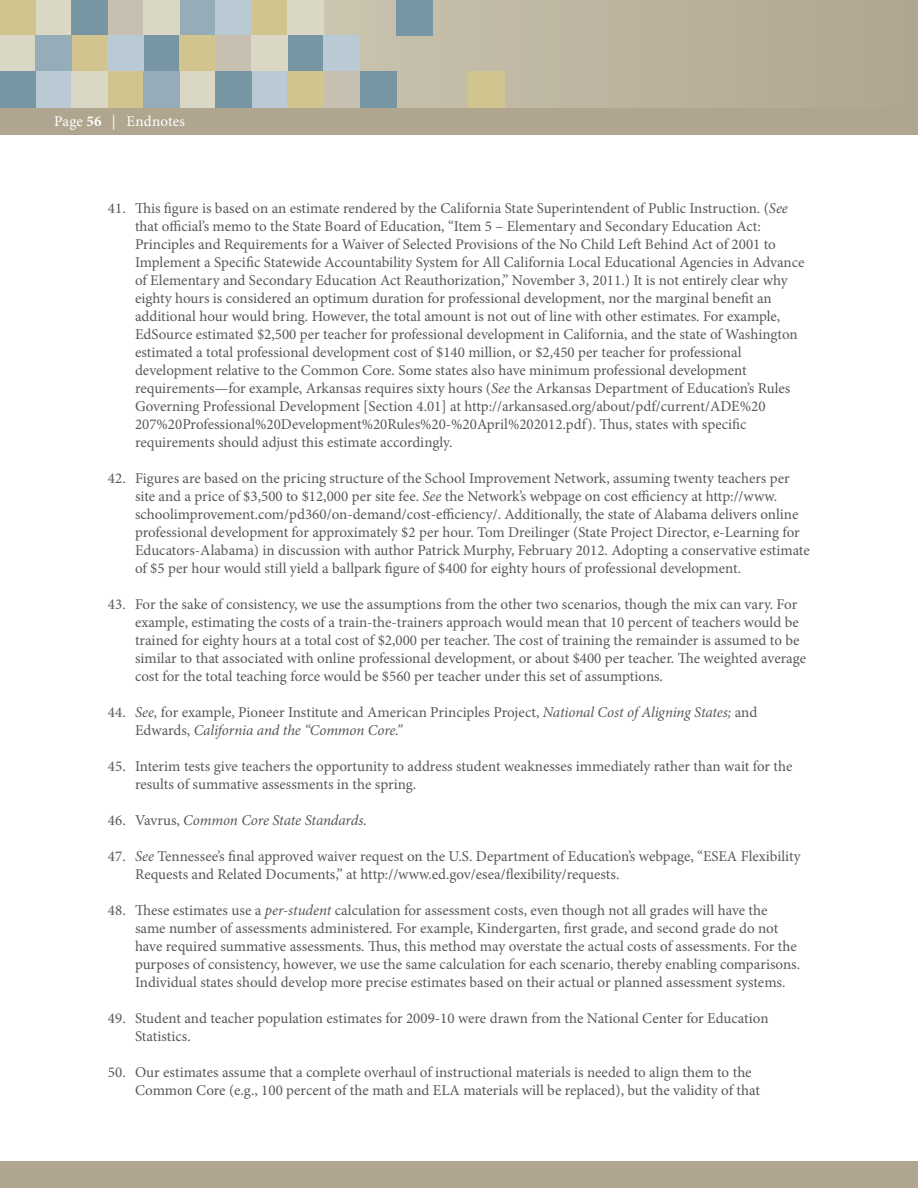
<style>
.page{position:relative;width:918px;height:1188px;background:#fff}
.page>*{position:absolute;margin:0;border:0;box-sizing:border-box;transform-origin:0 0}
.t1{font:15px/18px "Minion Pro";color:#57585a}
.t2{font:italic 15px "Minion Pro";letter-spacing:-.01em;color:#57585a}
.t3{font:15px "Minion Pro";letter-spacing:.01em;color:#fff}
.s1{font-weight:700}
.s2{font-style:italic}
.s3{font-style:normal}
</style>
<div class="page">
<div style="left:0;top:1161px;width:918px;height:27px;background:#b0a690"></div>
<svg style="left:324px;top:0;width:594px;height:108px;background:#bab29d"></svg>
<div style="left:108px;top:0;width:36px;height:36px;background:#c7c0b0"></div>
<div style="left:180px;top:0;width:36px;height:36px;background:#95adb9"></div>
<div style="left:36px;top:0;width:36px;height:36px;background:#dad8c5"></div>
<div style="left:252px;top:0;width:36px;height:36px;background:#d2c48e"></div>
<div style="left:288px;top:0;width:36px;height:36px;background:#dad8c5"></div>
<div style="left:144px;top:0;width:36px;height:36px;background:#dad8c5"></div>
<div style="left:0;top:0;width:36px;height:36px;background:#d2c48e"></div>
<div style="left:216px;top:0;width:36px;height:36px;background:#bacad4"></div>
<div style="left:72px;top:0;width:36px;height:36px;background:#7895a3"></div>
<div style="left:396px;top:0;width:36px;height:36px;background:#7895a3"></div>
<div style="left:216px;top:36px;width:36px;height:36px;background:#c7c0b0"></div>
<div style="left:72px;top:36px;width:36px;height:36px;background:#d2c48e"></div>
<div style="left:144px;top:36px;width:36px;height:36px;background:#7895a3"></div>
<div style="left:288px;top:36px;width:36px;height:36px;background:#7895a3"></div>
<div style="left:324px;top:36px;width:36px;height:36px;background:#bacad4"></div>
<div style="left:108px;top:36px;width:36px;height:36px;background:#bacad4"></div>
<div style="left:0;top:36px;width:36px;height:36px;background:#dad8c5"></div>
<div style="left:252px;top:36px;width:36px;height:36px;background:#dad8c5"></div>
<div style="left:36px;top:36px;width:36px;height:36px;background:#95adb9"></div>
<div style="left:180px;top:36px;width:36px;height:36px;background:#d2c48e"></div>
<div style="left:180px;top:72px;width:36px;height:36px;background:#dad8c5"></div>
<div style="left:324px;top:72px;width:36px;height:36px;background:#c7c0b0"></div>
<div style="left:36px;top:72px;width:36px;height:36px;background:#bacad4"></div>
<div style="left:252px;top:72px;width:36px;height:36px;background:#bacad4"></div>
<div style="left:108px;top:72px;width:36px;height:36px;background:#d2c48e"></div>
<div style="left:288px;top:72px;width:36px;height:36px;background:#d2c48e"></div>
<div style="left:144px;top:72px;width:36px;height:36px;background:#95adb9"></div>
<div style="left:0;top:72px;width:36px;height:36px;background:#7895a3"></div>
<div style="left:216px;top:72px;width:36px;height:36px;background:#7895a3"></div>
<div style="left:72px;top:72px;width:36px;height:36px;background:#dad8c5"></div>
<div style="left:360px;top:72px;width:36px;height:36px;background:#7895a3"></div>
<div style="left:468px;top:72px;width:36px;height:36px;background:#d2c48e"></div>
<div style="left:0;top:108px;width:918px;height:27px;background:#b0a690"></div>
<p class="t3" style="left:54px;top:112px;width:133px">Page <span class="s1">56</span> | Endnotes</p>
<p class="t1" style="left:135px;top:200px;width:671px;text-indent:-27px">41. This figure is based on an estimate rendered by the California State Superintendent of Public Instruction. (<span class="s2">See </span>that official’s memo to the State Board of Education, “Item 5 – Elementary and Secondary Education Act:<br>Principles and Requirements for a Waiver of Selected Provisions of the No Child Left Behind Act of 2001 to Implement a Specific Statewide Accountability System for All California Local Educational Agencies in Advance of Elementary and Secondary Education Act Reauthorization,” November 3, 2011.) It is not entirely clear why eighty hours is considered an optimum duration for professional development, nor the marginal benefit an additional hour would bring. However, the total amount is not out of line with other estimates. For example, EdSource estimated $2,500 per teacher for professional development in California, and the state of Washington estimated a total professional development cost of $140 million, or $2,450 per teacher for professional development relative to the Common Core. Some states also have minimum professional development requirements—for example, Arkansas requires sixty hours (<span class="s2">See</span> the Arkansas Department of Education’s Rules Governing Professional Development [Section 4.01] at http://arkansased.org/about/pdf/current/ADE%20<br>207%20Professional%20Development%20Rules%20-%20April%202012.pdf). Thus, states with specific requirements should adjust this estimate accordingly.</p>
<p class="t1" style="left:135px;top:470px;width:676px;text-indent:-27px">42. Figures are based on the pricing structure of the School Improvement Network, assuming twenty teachers per site and a price of $3,500 to $12,000 per site fee. <span class="s2">See</span> the Network’s webpage on cost efficiency at http://www. schoolimprovement.com/pd360/on-demand/cost-efficiency/. Additionally, the state of Alabama delivers online professional development for approximately $2 per hour. Tom Dreilinger (State Project Director, e-Learning for Educators-Alabama) in discussion with author Patrick Murphy, February 2012. Adopting a conservative estimate of $5 per hour would still yield a ballpark figure of $400 for eighty hours of professional development.</p>
<p class="t1" style="left:135px;top:596px;width:673px;text-indent:-27px">43. For the sake of consistency, we use the assumptions from the other two scenarios, though the mix can vary. For example, estimating the costs of a train-the-trainers approach would mean that 10 percent of teachers would be trained for eighty hours at a total cost of $2,000 per teacher. The cost of training the remainder is assumed to be similar to that associated with online professional development, or about $400 per teacher. The weighted average cost for the total teaching force would be $560 per teacher under this set of assumptions.</p>
<p class="t1" style="left:135px;top:704px;width:624px;text-indent:-27px">44. <span class="s2">See,</span> for example, Pioneer Institute and American Principles Project, <span class="s2">National Cost of Aligning States;</span> and<br>Edwards, <span class="s2">California and the “Common Core.”</span></p>
<p class="t1" style="left:135px;top:758px;width:659px;text-indent:-27px">45. Interim tests give teachers the opportunity to address student weaknesses immediately rather than wait for the results of summative assessments in the spring.</p>
<p class="t2" style="left:108px;top:810px;width:261px"><span class="s3">46. Vavrus,</span> Common Core State Standards.</p>
<p class="t1" style="left:135px;top:848px;width:667px;text-indent:-27px">47. <span class="s2">See</span> Tennessee’s final approved waiver request on the U.S. Department of Education’s webpage, “ESEA Flexibility<br>Requests and Related Documents,” at http://www.ed.gov/esea/flexibility/requests.</p>
<p class="t1" style="left:135px;top:902px;width:667px;text-indent:-27px">48. These estimates use a <span class="s2">per-student</span> calculation for assessment costs, even though not all grades will have the same number of assessments administered. For example, Kindergarten, first grade, and second grade do not have required summative assessments. Thus, this method may overstate the actual costs of assessments. For the purposes of consistency, however, we use the same calculation for each scenario, thereby enabling comparisons.<br>Individual states should develop more precise estimates based on their actual or planned assessment systems.</p>
<p class="t1" style="left:135px;top:1010px;width:635px;text-indent:-27px">49. Student and teacher population estimates for 2009-10 were drawn from the National Center for Education<br>Statistics.</p>
<p class="t1" style="left:135px;top:1064px;width:627px;text-indent:-27px">50. Our estimates assume that a complete overhaul of instructional materials is needed to align them to the<br>Common Core (e.g., 100 percent of the math and ELA materials will be replaced), but the validity of that</p>
</div>
